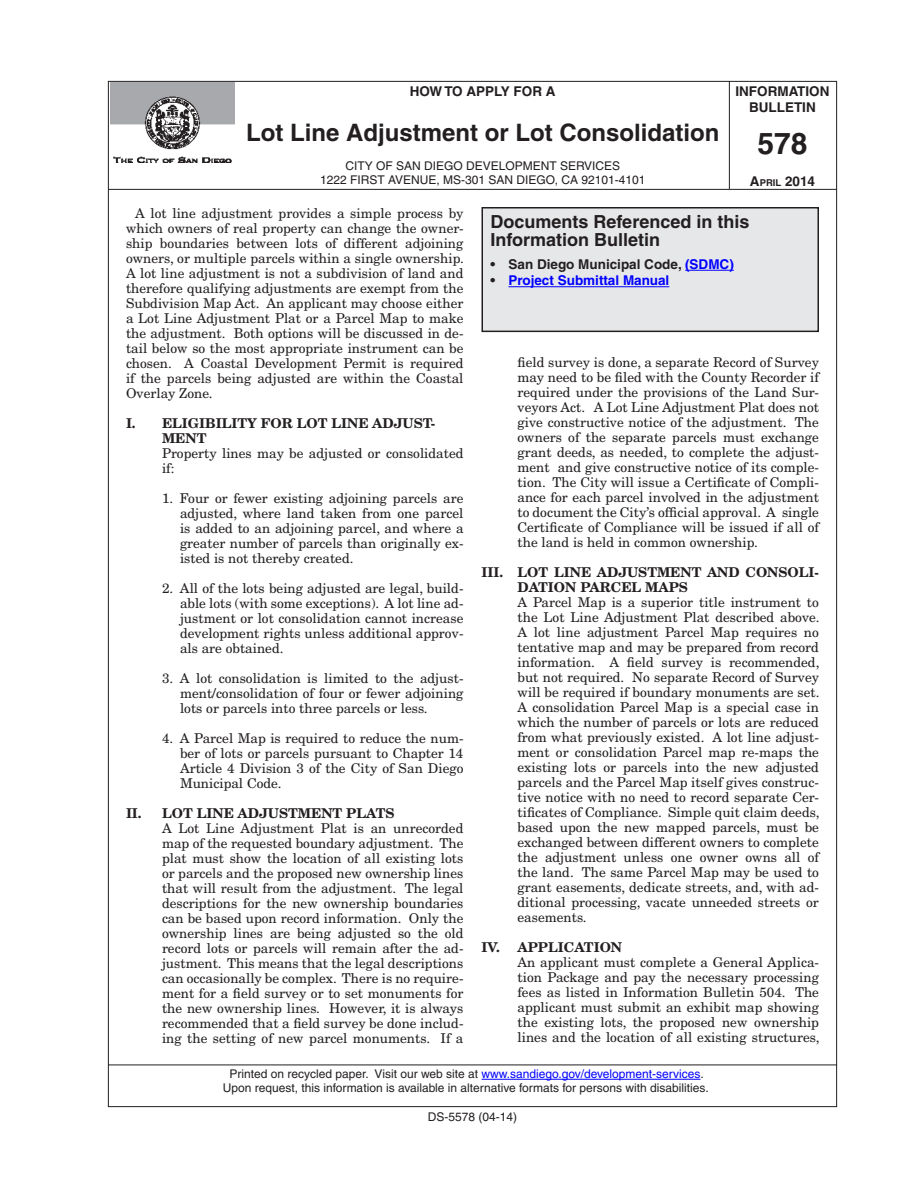
<style>
.page{position:relative;width:918px;height:1188px;background:#fff}
.page>*{position:absolute;margin:0;border:0;box-sizing:border-box;transform-origin:0 0}
.Infobul_Bull_Title{font:700 30px "Helvetica";color:#231f20}
.Infobul_Bull_Title-2{font:700 24px "Helvetica";color:#231f20}
.Reference_Title{font:700 18px/18px "Helvetica";color:#231f20}
.t1{font:13.5px/15px "New Century Schlbk";color:#231f20;text-align:justify}
.t2{font:700 13.5px/15px "New Century Schlbk";color:#231f20}
.Reference_Text{font:700 13.5px "Helvetica";color:#231f20}
.Reference_Text-2{font:700 13.5px "Helvetica";color:#00f}
.Infobul_Bull_Title-3{font:700 13.5px/16.2px "Helvetica";color:#231f20;text-align:center}
.Infobul_Section_Head{font:700 13.5px "Helvetica";color:#231f20}
.Infobul_Disabled_Not{font:12px/14.2px "Helvetica";color:#231f20;text-align:center}
.Infobul_Bulletin_Add{font:12px "Helvetica";color:#231f20}
.Infobul_Form_Number{font:12px "Helvetica";color:#231f20}
.s1{font-size:9.45px}
.s2{color:#00f}
.s3{color:#231f20}
</style>
<div class="page">
<hr style="left:108px;top:189px;width:729px;height:1px;background:#231f20">
<hr style="left:729px;top:81px;width:1px;height:108px;background:#231f20">
<hr style="left:108px;top:1065px;width:729px;height:1px;background:#231f20">
<hr style="left:482px;top:1079px;width:218px;height:1px;background:#00f">
<img style="left:110px;top:83px;width:125px;height:80px">
<div style="left:482px;top:208px;width:336px;height:123px;background:#e6e7e9"></div>
<div style="left:482px;top:207px;width:337px;height:125px;border:2px solid #231f20"></div>
<hr style="left:685px;top:270px;width:49px;height:1px;background:#00f">
<hr style="left:508px;top:286px;width:161px;height:1px;background:#00f">
<p class="Infobul_Section_Head" style="left:410px;top:83px;width:114px">How to Apply for</p>
<p class="Infobul_Section_Head" style="left:546px;top:83px;width:11px">A</p>
<p class="Infobul_Bull_Title-2" style="left:246px;top:118px;width:475px">Lot Line Adjustment or Lot Consolidation</p>
<p class="Infobul_Bulletin_Add" style="left:345px;top:158px;width:196px">CITY OF SAN DIEGO Development</p>
<p class="Infobul_Bulletin_Add" style="left:560px;top:158px;width:40px">Services</p>
<p class="Infobul_Bulletin_Add" style="left:320px;top:173px;width:327px">1222 FIRST AVENUE, MS-301 SAN DIEGO, CA 92101-4101</p>
<p class="Infobul_Bull_Title-3" style="left:735px;top:83px;width:96px">INFORMATION<br>BULLETIN</p>
<p class="Infobul_Bull_Title" style="left:757px;top:125px;width:52px">578</p>
<p class="Reference_Text" style="left:750px;top:173px;width:67px">A<span class="s1">pril</span> 2014</p>
<p class="t1" style="left:126px;top:205px;width:339px;text-indent:9px">A lot line adjustment provides a simple process by which owners of real property can change the owner&shy;ship boundaries between lots of different adjoining owners, or multiple parcels within a single ownership.<br>A lot line adjustment is not a subdivision of land and therefore qualifying adjustments are exempt from the Subdivision Map Act. An applicant may choose either a Lot Line Adjustment Plat or a Parcel Map to make the adjustment. Both options will be discussed in de&shy;tail below so the most appropriate instrument can be chosen. A Coastal Development Permit is required if the parcels being adjusted are within the Coastal Overlay Zone.</p>
<p class="t2" style="left:162px;top:415px;width:275px;text-indent:-36px">I. ELIGIBILITY FOR LOT LINE ADJUST-<br>MENT</p>
<p class="t1" style="left:162px;top:445px;width:303px">Property lines may be adjusted or consolidated if:</p>
<p class="t1" style="left:180px;top:490px;width:285px;text-indent:-18px">1. Four or fewer existing adjoining parcels are adjusted, where land taken from one parcel is added to an adjoining parcel, and where a greater number of parcels than originally ex&shy;isted is not thereby created.</p>
<p class="t1" style="left:180px;top:580px;width:285px;text-indent:-18px">2. All of the lots being adjusted are legal, build&shy;able lots (with some exceptions). A lot line ad&shy;justment or lot consolidation cannot increase development rights unless additional approv&shy;als are obtained.</p>
<p class="t1" style="left:180px;top:670px;width:285px;text-indent:-18px">3. A lot consolidation is limited to the adjust&shy;ment/consolidation of four or fewer adjoining lots or parcels into three parcels or less.</p>
<p class="t1" style="left:180px;top:730px;width:285px;text-indent:-18px">4. A Parcel Map is required to reduce the num&shy;ber of lots or parcels pursuant to Chapter 14<br>Article 4 Division 3 of the City of San Diego Municipal Code.</p>
<p class="t2" style="left:126px;top:805px;width:270px">II. LOT LINE ADJUSTMENT PLATS</p>
<p class="t1" style="left:162px;top:820px;width:303px">A Lot Line Adjustment Plat is an unrecorded map of the requested boundary adjustment. The plat must show the location of all existing lots or parcels and the proposed new ownership lines that will result from the adjustment. The legal descriptions for the new ownership boundaries can be based upon record information. Only the ownership lines are being adjusted so the old record lots or parcels will remain after the ad&shy;justment. This means that the legal descriptions can occasionally be complex. There is no require&shy;ment for a field survey or to set monuments for the new ownership lines. However, it is always recommended that a field survey be done includ&shy;ing the setting of new parcel monuments. If a</p>
<p class="Reference_Title" style="left:490px;top:213px;width:260px">Documents Referenced in this<br>Information Bulletin</p>
<p class="Reference_Text" style="left:490px;top:256px;width:245px">• San Diego Municipal Code, <span class="s2">(SDMC)</span></p>
<p class="Reference_Text-2" style="left:490px;top:272px;width:180px"><span class="s3">•</span> Project Submittal Manual</p>
<p class="t1" style="left:518px;top:355px;width:303px">field survey is done, a separate Record of Survey may need to be filed with the County Recorder if required under the provisions of the Land Sur&shy;veyors Act. A Lot Line Adjustment Plat does not give constructive notice of the adjustment. The owners of the separate parcels must exchange grant deeds, as needed, to complete the adjust&shy;ment and give constructive notice of its comple&shy;tion. The City will issue a Certificate of Compli&shy;ance for each parcel involved in the adjustment to document the City’s official approval. A single Certificate of Compliance will be issued if all of the land is held in common ownership.</p>
<p class="t2" style="left:518px;top:565px;width:303px;text-indent:-36px">III. LOT LINE ADJUSTMENT AND CONSOLI-<br>DATION PARCEL MAP</p>
<p class="t2" style="left:679px;top:580px;width:11px">S</p>
<p class="t1" style="left:518px;top:595px;width:304px">A Parcel Map is a superior title instrument to the Lot Line Adjustment Plat described above.<br>A lot line adjustment Parcel Map requires no tentative map and may be prepared from record information. A field survey is recommended, but not required. No separate Record of Survey will be required if boundary monuments are set.<br>A consolidation Parcel Map is a special case in which the number of parcels or lots are reduced from what previously existed. A lot line adjust&shy;ment or consolidation Parcel map re-maps the existing lots or parcels into the new adjusted parcels and the Parcel Map itself gives construc&shy;tive notice with no need to record separate Cer&shy;tificates of Compliance. Simple quit claim deeds, based upon the new mapped parcels, must be exchanged between different owners to complete the adjustment unless one owner owns all of the land. The same Parcel Map may be used to grant easements, dedicate streets, and, with ad&shy;ditional processing, vacate unneeded streets or easements.</p>
<p class="t2" style="left:482px;top:940px;width:142px">IV. APPLICATION</p>
<p class="t1" style="left:518px;top:955px;width:303px">An applicant must complete a General Applica&shy;tion Package and pay the necessary processing fees as listed in Information Bulletin 504. The applicant must submit an exhibit map showing the existing lots, the proposed new ownership lines and the location of all existing structures,</p>
<p class="Infobul_Disabled_Not" style="left:223px;top:1067px;width:488px">Printed on recycled paper. Visit our web site at <span class="s2">www.sandiego.gov/development-services</span>.<br>Upon request, this information is available in alternative formats for persons with disabilities.</p>
<p class="Infobul_Form_Number" style="left:428px;top:1110px;width:91px">DS-5578 (04-14)</p>
</div>
